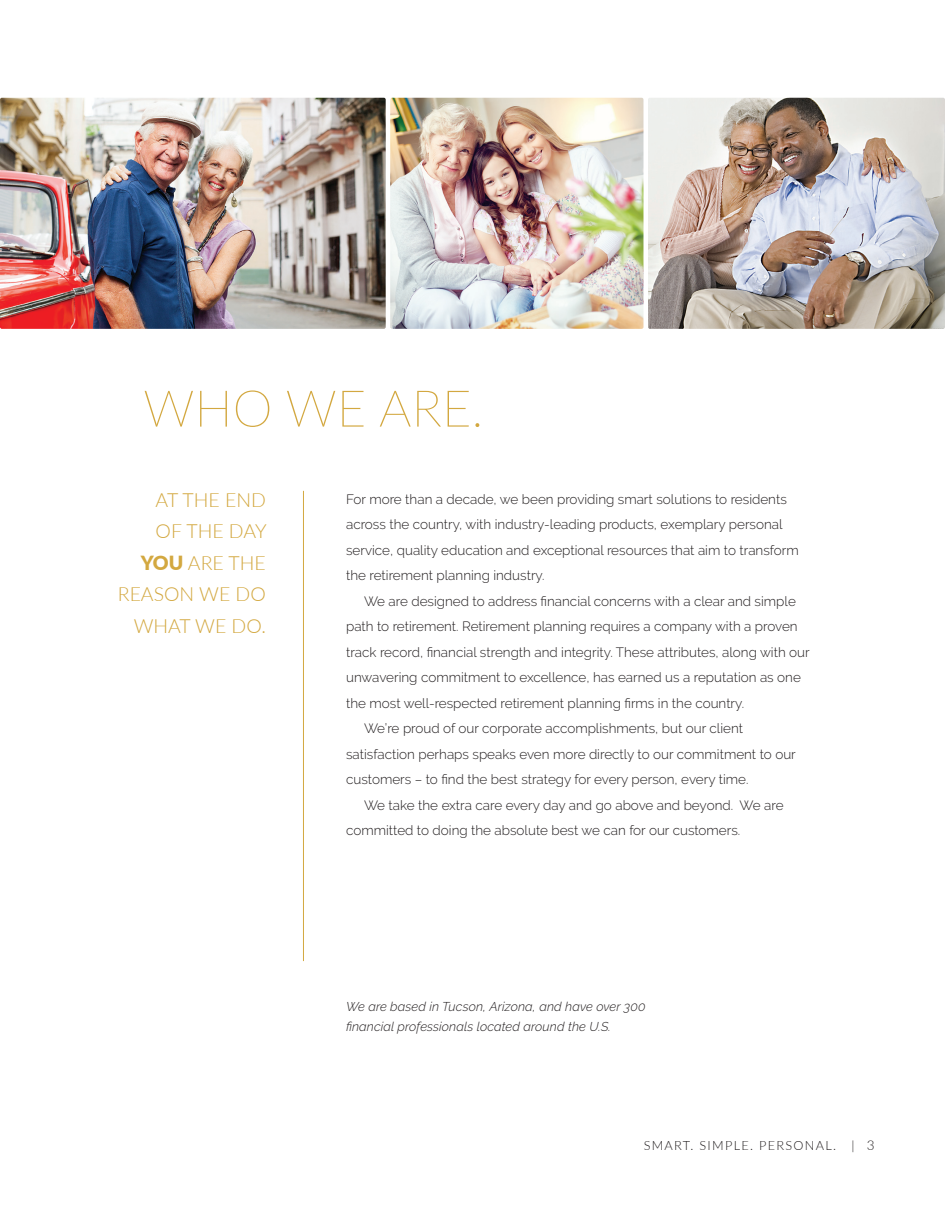
<style>
.page{position:relative;width:945px;height:1215px;background:#fff}
.page>*{position:absolute;margin:0;border:0;box-sizing:border-box;transform-origin:0 0}
.t1{font:100 50.85px "Lato";color:#d3a840}
.t2{font:300 19.5px/31.5px "Lato";color:#d3a840;text-align:right}
.t3{font:300 13.5px/25.5px "Raleway";color:#231f20}
.t4{font:italic 300 12.75px/19.5px "Raleway";letter-spacing:.01em;color:#231f20}
.t5{font:300 12.75px "Lato";letter-spacing:.1em;color:#231f20}
.s1{font-weight:900}
.s2{font-size:13.5px}
</style>
<div class="page">
<img style="left:0;top:98px;width:386px;height:231px">
<img style="left:648px;top:98px;width:297px;height:231px">
<img style="left:390px;top:98px;width:253px;height:231px">
<hr style="left:303px;top:491px;width:1px;height:470px;background:#d3a840">
<h1 class="t1" style="left:143px;top:374px;width:342px">WHO WE ARE.</h1>
<h2 class="t2" style="left:118px;top:483px;width:150px">AT THE END<br>OF THE DAY<br><span class="s1">YOU</span> ARE THE<br>REASON WE DO<br>WHAT WE DO.</h2>
<p class="t3" style="left:346px;top:486px;width:454px">For more than a decade, we been providing smart solutions to residents across the country, with industry-leading products, exemplary personal service, quality education and exceptional resources that aim to transform the retirement planning industry.</p>
<p class="t3" style="left:364px;top:588px;width:433px">We are designed to address financial concerns with a clear and simple</p>
<p class="t3" style="left:346px;top:613px;width:453px">path to retirement. Retirement planning requires a company with a proven</p>
<p class="t3" style="left:346px;top:639px;width:465px">track record, financial strength and integrity. These attributes, along with our</p>
<p class="t3" style="left:346px;top:664px;width:456px">unwavering commitment to excellence, has earned us a reputation as one</p>
<p class="t3" style="left:346px;top:690px;width:400px">the most well-respected retirement planning firms in the country.</p>
<p class="t3" style="left:364px;top:716px;width:381px">We’re proud of our corporate accomplishments, but our client</p>
<p class="t3" style="left:346px;top:741px;width:451px">satisfaction perhaps speaks even more directly to our commitment to our</p>
<p class="t3" style="left:346px;top:767px;width:404px">customers – to find the best strategy for every person, every time.</p>
<p class="t3" style="left:364px;top:792px;width:421px">We take the extra care every day and go above and beyond. We are</p>
<p class="t3" style="left:346px;top:818px;width:396px">committed to doing the absolute best we can for our customers.</p>
<p class="t4" style="left:346px;top:997px;width:301px">We are based in Tucson, Arizona, and have over 300 financial professionals located around the U.S.</p>
<p class="t5" style="left:644px;top:1136px;width:232px">SMART. SIMPLE. PERSONAL. | <span class="s2">3</span></p>
</div>
